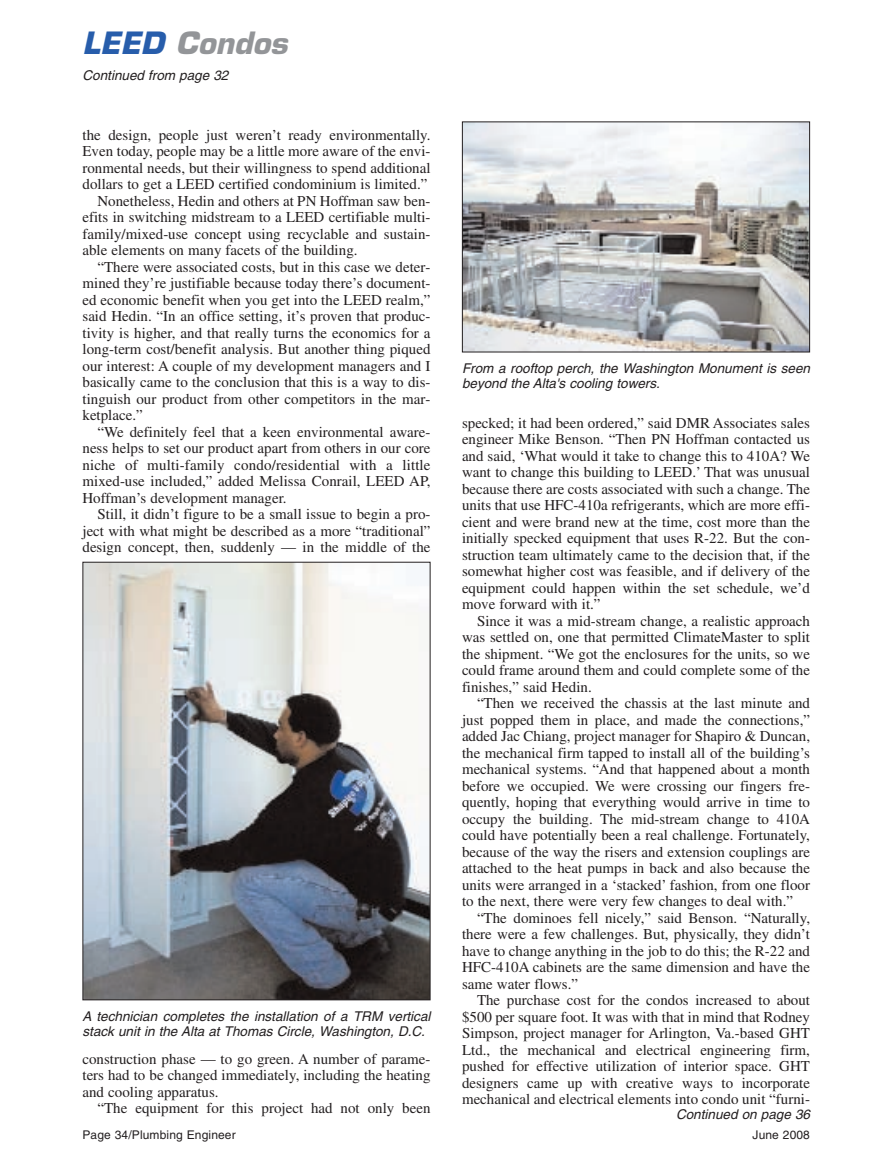
<style>
.page{position:relative;width:891px;height:1161px;background:#fff}
.page>*{position:absolute;margin:0;border:0;box-sizing:border-box;transform-origin:0 0}
.t1{font:italic 700 30px "Eurostile";color:#939598}
.t2{font:15px/16.5px "Times";color:#231f20;text-align:justify}
.t3{font:italic 13.5px/15px "Helvetica";color:#231f20}
.t4{font:12px "Helvetica";letter-spacing:.01em;color:#231f20}
.s1{color:#275dab}
</style>
<div class="page">
<img style="left:84px;top:564px;width:344px;height:434px">
<div style="left:82px;top:562px;width:348px;height:438px;border:1px solid #231f20"></div>
<img style="left:464px;top:124px;width:344px;height:226px">
<div style="left:462px;top:122px;width:348px;height:230px;border:1px solid #231f20"></div>
<h1 class="t1" style="left:82px;top:32px;width:207px"><span class="s1">LEED</span> Condos</h1>
<p class="t3" style="left:82px;top:69px;width:147px">Continued from page 32</p>
<p class="t2" style="left:82px;top:128px;width:350px">the design, people just weren’t ready environmentally.</p>
<p class="t2" style="left:82px;top:144px;width:350px">Even today, people may be a little more aware of the envi-</p>
<p class="t2" style="left:82px;top:161px;width:350px">ronmental needs, but their willingness to spend additional</p>
<p class="t2" style="left:82px;top:177px;width:347px">dollars to get a LEED certified condominium is limited.”</p>
<p class="t2" style="left:98px;top:194px;width:335px">Nonetheless, Hedin and others at PN Hoffman saw ben-</p>
<p class="t2" style="left:82px;top:210px;width:350px">efits in switching midstream to a LEED certifiable multi-</p>
<p class="t2" style="left:82px;top:227px;width:350px">family/mixed-use concept using recyclable and sustain-</p>
<p class="t2" style="left:82px;top:243px;width:277px">able elements on many facets of the building.</p>
<p class="t2" style="left:98px;top:260px;width:335px">“There were associated costs, but in this case we deter-</p>
<p class="t2" style="left:82px;top:276px;width:350px">mined they’re justifiable because today there’s document-</p>
<p class="t2" style="left:82px;top:293px;width:350px">ed economic benefit when you get into the LEED realm,”</p>
<p class="t2" style="left:82px;top:309px;width:350px">said Hedin. “In an office setting, it’s proven that produc-</p>
<p class="t2" style="left:82px;top:326px;width:350px">tivity is higher, and that really turns the economics for a</p>
<p class="t2" style="left:82px;top:342px;width:350px">long-term cost/benefit analysis. But another thing piqued</p>
<p class="t2" style="left:82px;top:359px;width:350px">our interest: A couple of my development managers and I</p>
<p class="t2" style="left:82px;top:375px;width:350px">basically came to the conclusion that this is a way to dis-</p>
<p class="t2" style="left:82px;top:392px;width:350px">tinguish our product from other competitors in the mar-</p>
<p class="t2" style="left:82px;top:408px;width:62px">ketplace.”</p>
<p class="t2" style="left:98px;top:425px;width:335px">“We definitely feel that a keen environmental aware-</p>
<p class="t2" style="left:82px;top:441px;width:349px">ness helps to set our product apart from others in our core</p>
<p class="t2" style="left:82px;top:458px;width:350px">niche of multi-family condo/residential with a little</p>
<p class="t2" style="left:82px;top:474px;width:350px">mixed-use included,” added Melissa Conrail, LEED AP,</p>
<p class="t2" style="left:82px;top:491px;width:206px">Hoffman’s development manager.</p>
<p class="t2" style="left:98px;top:507px;width:335px">Still, it didn’t figure to be a small issue to begin a pro-</p>
<p class="t2" style="left:82px;top:524px;width:350px">ject with what might be described as a more “traditional”</p>
<p class="t2" style="left:82px;top:540px;width:350px">design concept, then, suddenly — in the middle of the</p>
<p class="t3" style="left:82px;top:1010px;width:350px">A technician completes the installation of a TRM vertical stack unit in the Alta at Thomas Circle, Washington, D.C.</p>
<p class="t2" style="left:82px;top:1052px;width:350px">construction phase — to go green. A number of parame&shy;ters had to be changed immediately, including the heating and cooling apparatus.</p>
<p class="t2" style="left:97px;top:1101px;width:335px">“The equipment for this project had not only been</p>
<p class="t3" style="left:462px;top:362px;width:350px">From a rooftop perch, the Washington Monument is seen beyond the Alta's cooling towers.</p>
<p class="t2" style="left:462px;top:416px;width:350px">specked; it had been ordered,” said DMR Associates sales engineer Mike Benson. “Then PN Hoffman contacted us and said, ‘What would it take to change this to 410A? We want to change this building to LEED.’ That was unusual because there are costs associated with such a change. The units that use HFC-410a refrigerants, which are more effi&shy;cient and were brand new at the time, cost more than the initially specked equipment that uses R-22. But the con&shy;struction team ultimately came to the decision that, if the somewhat higher cost was feasible, and if delivery of the equipment could happen within the set schedule, we’d move forward with it.”</p>
<p class="t2" style="left:462px;top:614px;width:350px;text-indent:15px">Since it was a mid-stream change, a realistic approach was settled on, one that permitted ClimateMaster to split the shipment. “We got the enclosures for the units, so we could frame around them and could complete some of the finishes,” said Hedin.</p>
<p class="t2" style="left:462px;top:696px;width:350px;text-indent:15px">“Then we received the chassis at the last minute and just popped them in place, and made the connections,” added Jac Chiang, project manager for Shapiro &amp; Duncan, the mechanical firm tapped to install all of the building’s mechanical systems. “And that happened about a month before we occupied. We were crossing our fingers fre&shy;quently, hoping that everything would arrive in time to occupy the building. The mid-stream change to 410A could have potentially been a real challenge. Fortunately, because of the way the risers and extension couplings are attached to the heat pumps in back and also because the units were arranged in a ‘stacked’ fashion, from one floor to the next, there were very few changes to deal with.”</p>
<p class="t2" style="left:462px;top:911px;width:350px;text-indent:15px">“The dominoes fell nicely,” said Benson. “Naturally, there were a few challenges. But, physically, they didn’t have to change anything in the job to do this; the R-22 and HFC-410A cabinets are the same dimension and have the same water flows.”</p>
<p class="t2" style="left:462px;top:993px;width:350px;text-indent:15px">The purchase cost for the condos increased to about $500 per square foot. It was with that in mind that Rodney Simpson, project manager for Arlington, Va.-based GHT Ltd., the mechanical and electrical engineering firm, pushed for effective utilization of interior space. GHT designers came up with creative ways to incorporate mechanical and electrical elements into condo unit “furni-</p>
<p class="t3" style="left:676px;top:1108px;width:135px">Continued on page 36</p>
<p class="t4" style="left:82px;top:1130px;width:155px">Page 34/Plumbing Engineer</p>
<p class="t4" style="left:753px;top:1130px;width:59px">June 2008</p>
</div>
